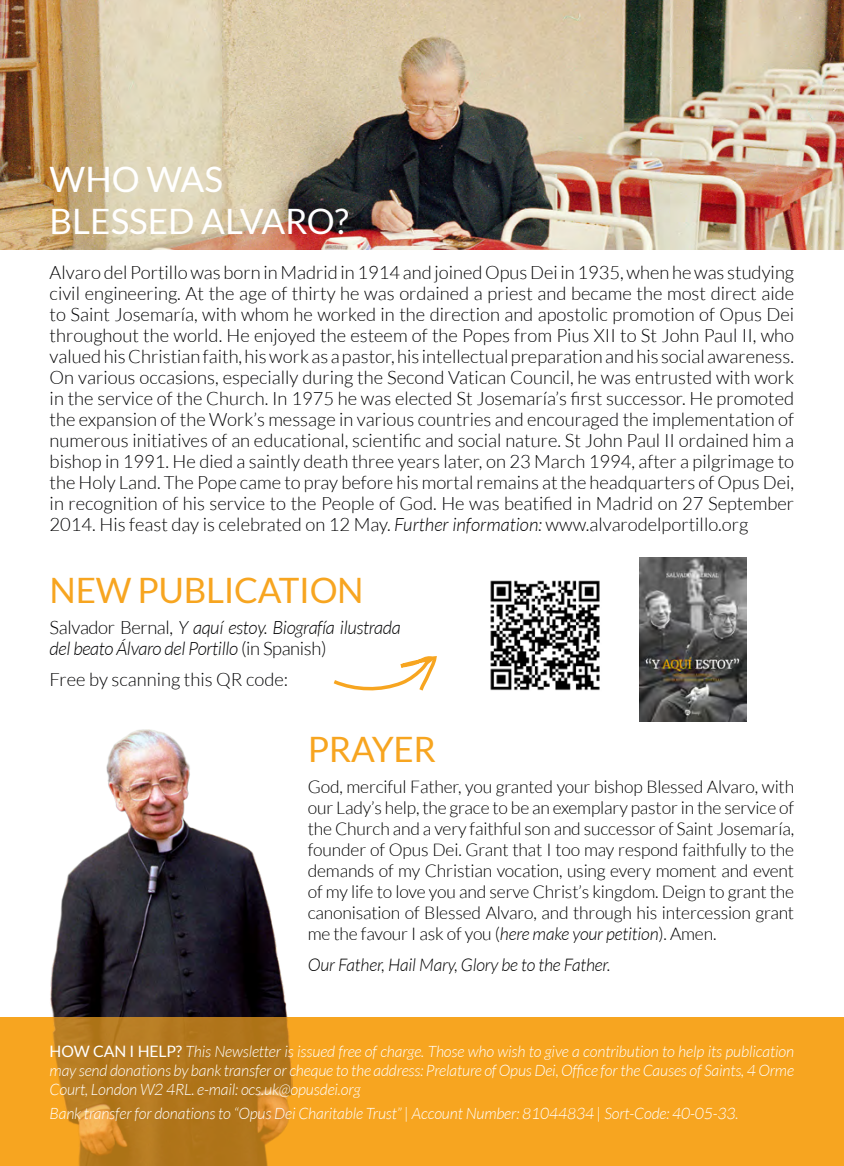
<style>
.page{position:relative;width:844px;height:1166px;background:#fff}
.page>*{position:absolute;margin:0;border:0;box-sizing:border-box;transform-origin:0 0}
.t1{font:35px/42px "Lato";color:#fff}
.t2{font:35px "Lato";letter-spacing:-.01em;color:#f7a520}
.t3{font:300 18.38px/21px "Lato";color:#020203;text-align:justify}
.t4{font:italic 300 18.38px/21px "Lato";letter-spacing:-.02em;color:#020203}
.t5{font:300 17.5px/21px "Lato";letter-spacing:-.01em;color:#000;text-align:justify}
.t6{font:italic 300 17.5px "Lato";letter-spacing:-.01em;color:#000}
.t7{font:italic 300 15.75px/19.2px "Lato";letter-spacing:-.01em;color:#fff;text-align:justify}
.s1{font-style:italic}
.s2{font-style:normal}
.s3{font-weight:400;font-style:normal}
</style>
<div class="page">
<img style="left:490px;top:580px;width:110px;height:111px">
<img style="left:0;top:0;width:843px;height:249px">
<img style="left:50px;top:729px;width:238px;height:288px">
<svg style="left:0;top:1017px;width:843px;height:149px;background:#e6991f"></svg>
<svg style="left:333px;top:656px;width:104px;height:35px"></svg>
<img style="left:639px;top:557px;width:107px;height:165px">
<h1 class="t1" style="left:50px;top:158px;width:300px">WHO WAS<br>BLESSED ALVARO?</h1>
<p class="t3" style="left:50px;top:262px;width:745px">Alvaro del Portillo was born in Madrid in 1914 and joined Opus Dei in 1935, when he was studying civil engineering. At the age of thirty he was ordained a priest and became the most direct aide to Saint Josemaría, with whom he worked in the direction and apostolic promotion of Opus Dei throughout the world. He enjoyed the esteem of the Popes from Pius XII to St John Paul II, who valued his Christian faith, his work as a pastor, his intellectual preparation and his social awareness.<br>On various occasions, especially during the Second Vatican Council, he was entrusted with work in the service of the Church. In 1975 he was elected St Josemaría’s first successor. He promoted the expansion of the Work’s message in various countries and encouraged the implementation of numerous initiatives of an educational, scientific and social nature. St John Paul II ordained him a bishop in 1991. He died a saintly death three years later, on 23 March 1994, after a pilgrimage to the Holy Land. The Pope came to pray before his mortal remains at the headquarters of Opus Dei, in recognition of his service to the People of God. He was beatified in Madrid on 27 September 2014. His feast day is celebrated on 12 May. <span class="s1">Further information:</span> www.alvarodelportillo.org</p>
<h1 class="t2" style="left:50px;top:571px;width:315px">NEW PUBLICATION</h1>
<p class="t4" style="left:50px;top:618px;width:353px"><span class="s2">Salvador Bernal,</span> Y aquí estoy. Biografía ilustrada del beato Álvaro del Portillo <span class="s2">(in Spanish)</span></p>
<p class="t3" style="left:50px;top:669px;width:240px">Free by scanning this QR code:</p>
<h1 class="t2" style="left:308px;top:730px;width:129px">PRAYER</h1>
<p class="t5" style="left:308px;top:776px;width:488px">God, merciful Father, you granted your bishop Blessed Alvaro, with our Lady’s help, the grace to be an exemplary pastor in the service of the Church and a very faithful son and successor of Saint Josemaría, founder of Opus Dei. Grant that I too may respond faithfully to the demands of my Christian vocation, using every moment and event of my life to love you and serve Christ’s kingdom. Deign to grant the canonisation of Blessed Alvaro, and through his intercession grant me the favour I ask of you (<span class="s1">here make your petition</span>). Amen.</p>
<p class="t6" style="left:308px;top:955px;width:304px">Our Father, Hail Mary, Glory be to the Father.</p>
<p class="t7" style="left:50px;top:1042px;width:745px"><span class="s3">HOW CAN I HELP?</span> This Newsletter is issued free of charge. Those who wish to give a contribution to help its publication may send donations by bank transfer or cheque to the address: Prelature of Opus Dei, Office for the Causes of Saints, 4 Orme Court, London W2 4RL. e-mail: ocs.uk@opusdei.org</p>
<p class="t7" style="left:50px;top:1104px;width:690px">Bank transfer for donations to “Opus Dei Charitable Trust” | Account Number: 81044834 | Sort-Code: 40-05-33.</p>
</div>
